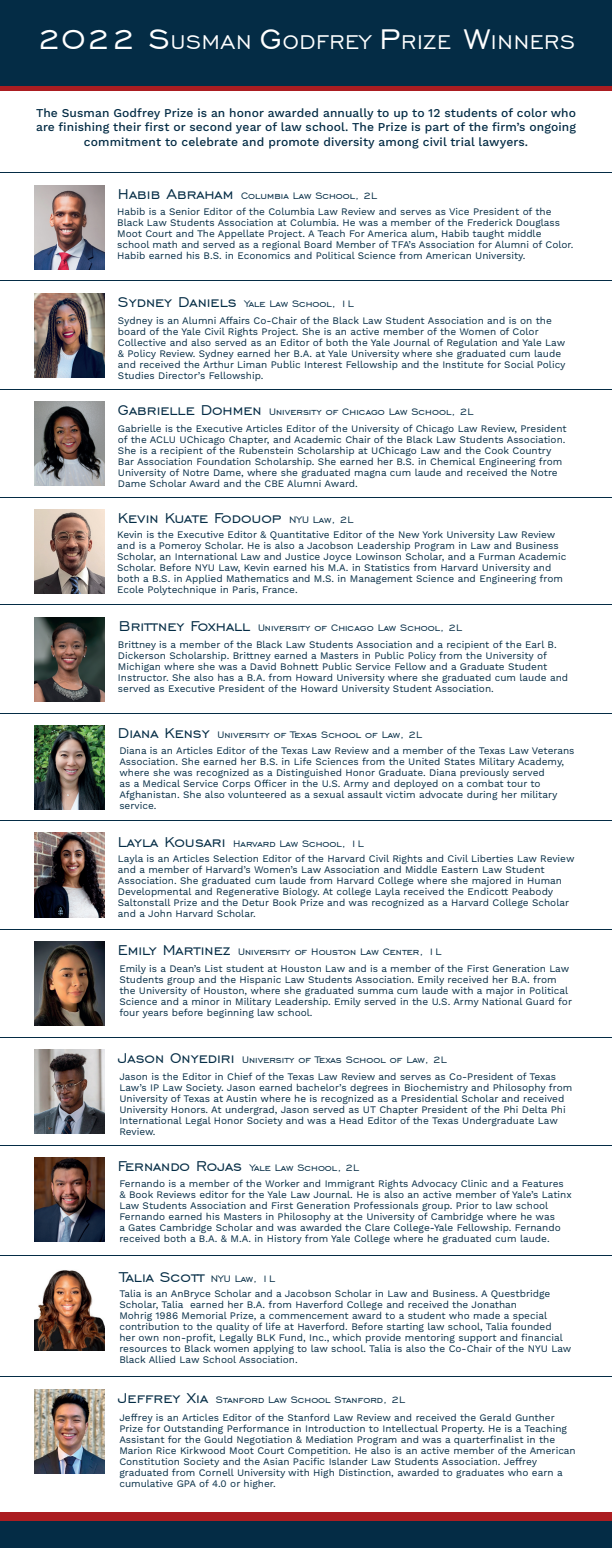
<style>
.page{position:relative;width:612px;height:1548px;background:#fff}
.page>*{position:absolute;margin:0;border:0;box-sizing:border-box;transform-origin:0 0}
.t1{font:25.2px "Engravers Gothic BT";letter-spacing:.03em;color:#fff}
.t2{font:18px "Engravers Gothic BT";color:#042c45}
.t3{font:12px "Engravers Gothic BT";color:#042c45}
.t4{font:500 12px/14.4px "Work Sans";letter-spacing:.01em;color:#042c45;text-align:center}
.t5{font:10px/11px "Work Sans";color:#042c45}
.s1{font-size:36px}
.s2{font-size:18px}
.s3{font-size:12px}
</style>
<div class="page">
<div style="left:0;top:0;width:612px;height:87px;background:#042c45"></div>
<hr style="left:0;top:87px;width:612px;height:4px;background:#ab1d21">
<div style="left:0;top:1512px;width:612px;height:36px;background:#042c45"></div>
<div style="left:0;top:1512px;width:612px;height:9px;background:#ab1d21"></div>
<hr style="left:0;top:172px;width:612px;height:1px;background:#042c45">
<img style="left:35px;top:186px;width:70px;height:84px">
<hr style="left:0;top:280px;width:612px;height:1px;background:#042c45">
<img style="left:35px;top:401px;width:70px;height:84px">
<hr style="left:0;top:389px;width:612px;height:1px;background:#042c45">
<img style="left:35px;top:617px;width:70px;height:84px">
<hr style="left:0;top:497px;width:612px;height:1px;background:#042c45">
<img style="left:35px;top:509px;width:70px;height:84px">
<hr style="left:0;top:713px;width:612px;height:1px;background:#042c45">
<hr style="left:0;top:604px;width:612px;height:1px;background:#042c45">
<img style="left:35px;top:725px;width:70px;height:84px">
<img style="left:35px;top:941px;width:70px;height:84px">
<hr style="left:0;top:820px;width:612px;height:1px;background:#042c45">
<img style="left:35px;top:833px;width:70px;height:84px">
<img style="left:35px;top:1049px;width:70px;height:84px">
<hr style="left:0;top:1145px;width:612px;height:1px;background:#042c45">
<hr style="left:0;top:1037px;width:612px;height:1px;background:#042c45">
<img style="left:35px;top:293px;width:70px;height:84px">
<img style="left:35px;top:1157px;width:70px;height:84px">
<hr style="left:0;top:1255px;width:612px;height:1px;background:#042c45">
<img style="left:35px;top:1270px;width:70px;height:81px">
<img style="left:35px;top:1389px;width:70px;height:84px">
<hr style="left:0;top:929px;width:612px;height:1px;background:#042c45">
<hr style="left:0;top:1376px;width:612px;height:1px;background:#042c45">
<h1 class="t1" style="left:37px;top:28px;width:538px"><span class="s1">2022 S</span>usman <span class="s1">G</span>odfrey <span class="s1">P</span>rize <span class="s1">W</span>inners</h1>
<p class="t4" style="left:36px;top:106px;width:542px">The Susman Godfrey Prize is an honor awarded annually to up to 12 students of color who are finishing their first or second year of law school. The Prize is part of the firm’s ongoing commitment to celebrate and promote diversity among civil trial lawyers.</p>
<p class="t3" style="left:118px;top:189px;width:261px"><span class="s2">Habib Abraham</span> Columbia Law School, 2L</p>
<p class="t5" style="left:117px;top:206px;width:458px">Habib is a Senior Editor of the Columbia Law Review and serves as Vice President of the Black Law Students Association at Columbia. He was a member of the Frederick Douglass Moot Court and The Appellate Project. A Teach For America alum, Habib taught middle school math and served as a regional Board Member of TFA’s Association for Alumni of Color.<br>Habib earned his B.S. in Economics and Political Science from American University.</p>
<p class="t3" style="left:118px;top:297px;width:237px"><span class="s2">Sydney Daniels</span> Yale Law School, 1L</p>
<p class="t5" style="left:118px;top:315px;width:449px">Sydney is an Alumni Affairs Co-Chair of the Black Law Student Association and is on the board of the Yale Civil Rights Project. She is an active member of the Women of Color Collective and also served as an Editor of both the Yale Journal of Regulation and Yale Law &amp; Policy Review. Sydney earned her B.A. at Yale University where she graduated cum laude and received the Arthur Liman Public Interest Fellowship and the Institute for Social Policy Studies Director’s Fellowship.</p>
<p class="t3" style="left:118px;top:405px;width:357px"><span class="s2">Gabrielle Dohmen</span> University of Chicago Law School, 2L</p>
<p class="t5" style="left:118px;top:423px;width:450px">Gabrielle is the Executive Articles Editor of the University of Chicago Law Review, President of the ACLU UChicago Chapter, and Academic Chair of the Black Law Students Association.<br>She is a recipient of the Rubenstein Scholarship at UChicago Law and the Cook Country Bar Association Foundation Scholarship. She earned her B.S. in Chemical Engineering from University of Notre Dame, where she graduated magna cum laude and received the Notre Dame Scholar Award and the CBE Alumni Award.</p>
<h2 class="t2" style="left:118px;top:508px;width:237px">Kevin Kuate Fodouop <span class="s3">NYU Law, 2L</span></h2>
<p class="t5" style="left:117px;top:530px;width:451px">Kevin is the Executive Editor &amp; Quantitative Editor of the New York University Law Review and is a Pomeroy Scholar. He is also a Jacobson Leadership Program in Law and Business Scholar, an International Law and Justice Joyce Lowinson Scholar, and a Furman Academic Scholar. Before NYU Law, Kevin earned his M.A. in Statistics from Harvard University and both a B.S. in Applied Mathematics and M.S. in Management Science and Engineering from Ecole Polytechnique in Paris, France.</p>
<p class="t3" style="left:119px;top:621px;width:345px"><span class="s2">Brittney Foxhall</span> University of Chicago Law School, 2L</p>
<p class="t5" style="left:118px;top:639px;width:452px">Brittney is a member of the Black Law Students Association and a recipient of the Earl B.<br>Dickerson Scholarship. Brittney earned a Masters in Public Policy from the University of Michigan where she was a David Bohnett Public Service Fellow and a Graduate Student Instructor. She also has a B.A. from Howard University where she graduated cum laude and served as Executive President of the Howard University Student Association.</p>
<p class="t3" style="left:118px;top:728px;width:306px"><span class="s2">Diana Kensy</span> University of Texas School of Law, 2L</p>
<p class="t5" style="left:119px;top:746px;width:457px">Diana is an Articles Editor of the Texas Law Review and a member of the Texas Law Veterans Association. She earned her B.S. in Life Sciences from the United States Military Academy, where she was recognized as a Distinguished Honor Graduate. Diana previously served<br>as a Medical Service Corps Officer in the U.S. Army and deployed on a combat tour to Afghanistan. She also volunteered as a sexual assault victim advocate during her military service.</p>
<p class="t3" style="left:118px;top:837px;width:247px"><span class="s2">Layla Kousari</span> Harvard Law School, 1L</p>
<p class="t5" style="left:118px;top:854px;width:458px">Layla is an Articles Selection Editor of the Harvard Civil Rights and Civil Liberties Law Review and a member of Harvard’s Women’s Law Association and Middle Eastern Law Student Association. She graduated cum laude from Harvard College where she majored in Human Developmental and Regenerative Biology. At college Layla received the Endicott Peabody Saltonstall Prize and the Detur Book Prize and was recognized as a Harvard College Scholar and a John Harvard Scholar.</p>
<p class="t3" style="left:118px;top:945px;width:325px"><span class="s2">Emily Martinez</span> University of Houston Law Center, 1L</p>
<p class="t5" style="left:119px;top:963px;width:454px">Emily is a Dean’s List student at Houston Law and is a member of the First Generation Law Students group and the Hispanic Law Students Association. Emily received her B.A. from the University of Houston, where she graduated summa cum laude with a major in Political Science and a minor in Military Leadership. Emily served in the U.S. Army National Guard for four years before beginning law school.</p>
<p class="t3" style="left:118px;top:1053px;width:330px"><span class="s2">Jason Onyediri</span> University of Texas School of Law, 2L</p>
<p class="t5" style="left:119px;top:1071px;width:455px">Jason is the Editor in Chief of the Texas Law Review and serves as Co-President of Texas Law’s IP Law Society. Jason earned bachelor’s degrees in Biochemistry and Philosophy from University of Texas at Austin where he is recognized as a Presidential Scholar and received University Honors. At undergrad, Jason served as UT Chapter President of the Phi Delta Phi International Legal Honor Society and was a Head Editor of the Texas Undergraduate Law Review.</p>
<p class="t3" style="left:118px;top:1161px;width:243px"><span class="s2">Fernando Rojas</span> Yale Law School, 2L</p>
<p class="t5" style="left:119px;top:1179px;width:454px">Fernando is a member of the Worker and Immigrant Rights Advocacy Clinic and a Features &amp; Book Reviews editor for the Yale Law Journal. He is also an active member of Yale’s Latinx Law Students Association and First Generation Professionals group. Prior to law school Fernando earned his Masters in Philosophy at the University of Cambridge where he was<br>a Gates Cambridge Scholar and was awarded the Clare College-Yale Fellowship. Fernando received both a B.A. &amp; M.A. in History from Yale College where he graduated cum laude.</p>
<h2 class="t2" style="left:120px;top:1267px;width:157px">Talia Scott <span class="s3">NYU Law, 1L</span></h2>
<p class="t5" style="left:119px;top:1288px;width:454px">Talia is an AnBryce Scholar and a Jacobson Scholar in Law and Business. A Questbridge Scholar, Talia earned her B.A. from Haverford College and received the Jonathan<br>Mohrig 1986 Memorial Prize, a commencement award to a student who made a special contribution to the quality of life at Haverford. Before starting law school, Talia founded<br>her own non-profit, Legally BLK Fund, Inc., which provide mentoring support and financial resources to Black women applying to law school. Talia is also the Co-Chair of the NYU Law Black Allied Law School Association.</p>
<p class="t3" style="left:118px;top:1393px;width:289px"><span class="s2">Jeffrey Xia</span> Stanford Law School Stanford, 2L</p>
<p class="t5" style="left:119px;top:1413px;width:458px">Jeffrey is an Articles Editor of the Stanford Law Review and received the Gerald Gunther Prize for Outstanding Performance in Introduction to Intellectual Property. He is a Teaching Assistant for the Gould Negotiation &amp; Mediation Program and was a quarterfinalist in the Marion Rice Kirkwood Moot Court Competition. He also is an active member of the American Constitution Society and the Asian Pacific Islander Law Students Association. Jeffrey graduated from Cornell University with High Distinction, awarded to graduates who earn a cumulative GPA of 4.0 or higher.</p>
</div>
